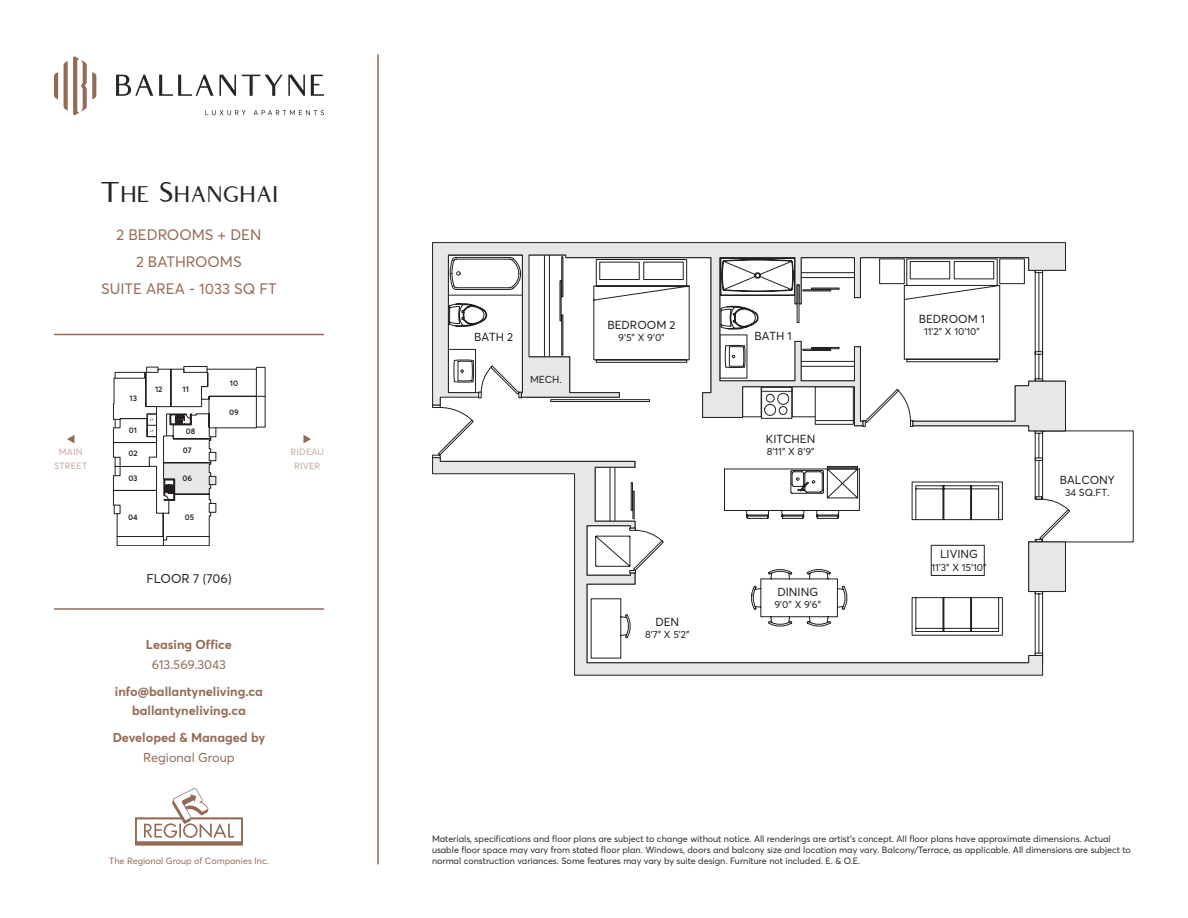
<style>
.page{position:relative;width:1188px;height:918px;background:#fff}
.page>*{position:absolute;margin:0;border:0;box-sizing:border-box;transform-origin:0 0}
.t1{font:33px "Belgium";color:#23272a}
.t2{font:15px/27px "Averta Std";color:#946a57;text-align:center}
.t3{font:700 12.75px/19.5px "Averta Std";color:#946a57;text-align:center}
.t4{font:12.75px "Averta Std";color:#946a57}
.t5{font:12.75px "Averta Std";color:#23272a}
.t6{font:11.55px "Averta Std";color:#231f20}
.t7{font:10.05px "Averta Std";color:#231f20}
.t8{font:9px/10.8px "Averta Std";color:#23272a}
.t9{font:9px "Averta Std";color:#946a57}
.t10{font:9px/13.5px "Averta Std";letter-spacing:.025em;color:#c2a899;text-align:center}
.t11{font:600 7.95px "Averta Std";color:#231f20}
</style>
<div class="page">
<svg style="left:116px;top:75px;width:37px;height:21px"></svg>
<svg style="left:159px;top:75px;width:77px;height:21px"></svg>
<svg style="left:242px;top:75px;width:63px;height:21px"></svg>
<svg style="left:311px;top:75px;width:13px;height:21px"></svg>
<svg style="left:54px;top:56px;width:42px;height:60px"></svg>
<svg style="left:205px;top:110px;width:41px;height:5px"></svg>
<svg style="left:254px;top:110px;width:70px;height:5px"></svg>
<hr style="left:377px;top:54px;width:2px;height:810px;background:#946a57">
<svg style="left:135px;top:788px;width:108px;height:58px"></svg>
<hr style="left:54px;top:608px;width:270px;height:2px;background:#946a57">
<hr style="left:54px;top:334px;width:270px;height:1px;background:#946a57">
<svg style="left:67px;top:435px;width:8px;height:8px"></svg>
<svg style="left:303px;top:435px;width:8px;height:8px"></svg>
<svg style="left:432px;top:242px;width:634px;height:434px"></svg>
<svg style="left:113px;top:366px;width:152px;height:180px"></svg>
<h1 class="t1" style="left:100px;top:176px;width:180px">The Shanghai</h1>
<h2 class="t2" style="left:101px;top:221px;width:177px">2 BEDROOMS + DEN<br>2 BATHROOMS<br>SUITE AREA - 1033 SQ FT</h2>
<p class="t11" style="left:155px;top:384px;width:9px">12</p>
<p class="t11" style="left:183px;top:384px;width:8px">11</p>
<p class="t11" style="left:230px;top:377px;width:10px">10</p>
<p class="t11" style="left:129px;top:393px;width:9px">13</p>
<p class="t11" style="left:129px;top:425px;width:10px">01</p>
<p class="t11" style="left:128px;top:448px;width:11px">02</p>
<p class="t11" style="left:128px;top:472px;width:11px">03</p>
<p class="t11" style="left:128px;top:511px;width:11px">04</p>
<p class="t11" style="left:229px;top:407px;width:11px">09</p>
<p class="t11" style="left:186px;top:426px;width:11px">08</p>
<p class="t11" style="left:183px;top:445px;width:11px">07</p>
<p class="t10" style="left:54px;top:445px;width:34px">MAIN<br>STREET</p>
<p class="t10" style="left:291px;top:445px;width:35px">RIDEAU<br>RIVER</p>
<p class="t11" style="left:183px;top:472px;width:11px">06</p>
<p class="t11" style="left:185px;top:511px;width:11px">05</p>
<h3 class="t5" style="left:146px;top:570px;width:87px">FLOOR 7 (706)</h3>
<h3 class="t3" style="left:146px;top:635px;width:88px">Leasing Office</h3>
<h3 class="t4" style="left:152px;top:656px;width:76px">613.569.3043</h3>
<h3 class="t3" style="left:115px;top:681px;width:150px">info@ballantyneliving.ca ballantyneliving.ca</h3>
<h3 class="t3" style="left:113px;top:728px;width:154px">Developed &amp; Managed by</h3>
<h3 class="t4" style="left:143px;top:749px;width:93px">Regional Group</h3>
<p class="t6" style="left:607px;top:317px;width:70px">BEDROOM 2</p>
<p class="t6" style="left:474px;top:329px;width:41px">BATH 2</p>
<p class="t7" style="left:618px;top:331px;width:48px">9’5” X 9’0”</p>
<p class="t6" style="left:754px;top:328px;width:39px">BATH 1</p>
<p class="t7" style="left:530px;top:372px;width:33px">MECH.</p>
<p class="t6" style="left:655px;top:614px;width:25px">DEN</p>
<p class="t7" style="left:645px;top:628px;width:46px">8’7” X 5’2”</p>
<p class="t6" style="left:766px;top:431px;width:51px">KITCHEN</p>
<p class="t7" style="left:767px;top:444px;width:49px">8’11” X 8’9”</p>
<p class="t6" style="left:777px;top:584px;width:42px">DINING</p>
<p class="t7" style="left:774px;top:598px;width:48px">9’0” X 9’6”</p>
<p class="t6" style="left:919px;top:311px;width:68px">BEDROOM 1</p>
<p class="t7" style="left:924px;top:325px;width:57px">11’2” X 10’10”</p>
<p class="t6" style="left:940px;top:546px;width:39px">LIVING</p>
<p class="t7" style="left:931px;top:560px;width:57px">11’3” X 15’10”</p>
<p class="t6" style="left:1060px;top:472px;width:56px">BALCONY</p>
<p class="t7" style="left:1065px;top:486px;width:46px">34 SQ.FT.</p>
<p class="t8" style="left:432px;top:833px;width:700px">Materials, specifications and floor plans are subject to change without notice. All renderings are artist’s concept. All floor plans have approximate dimensions. Actual usable floor space may vary from stated floor plan. Windows, doors and balcony size and location may vary. Balcony/Terrace, as applicable. All dimensions are subject to</p>
<p class="t9" style="left:109px;top:855px;width:161px">The Regional Group of Companies Inc.</p>
<p class="t8" style="left:432px;top:855px;width:430px">normal construction variances. Some features may vary by suite design. Furniture not included. E. &amp; O.E.</p>
</div>
